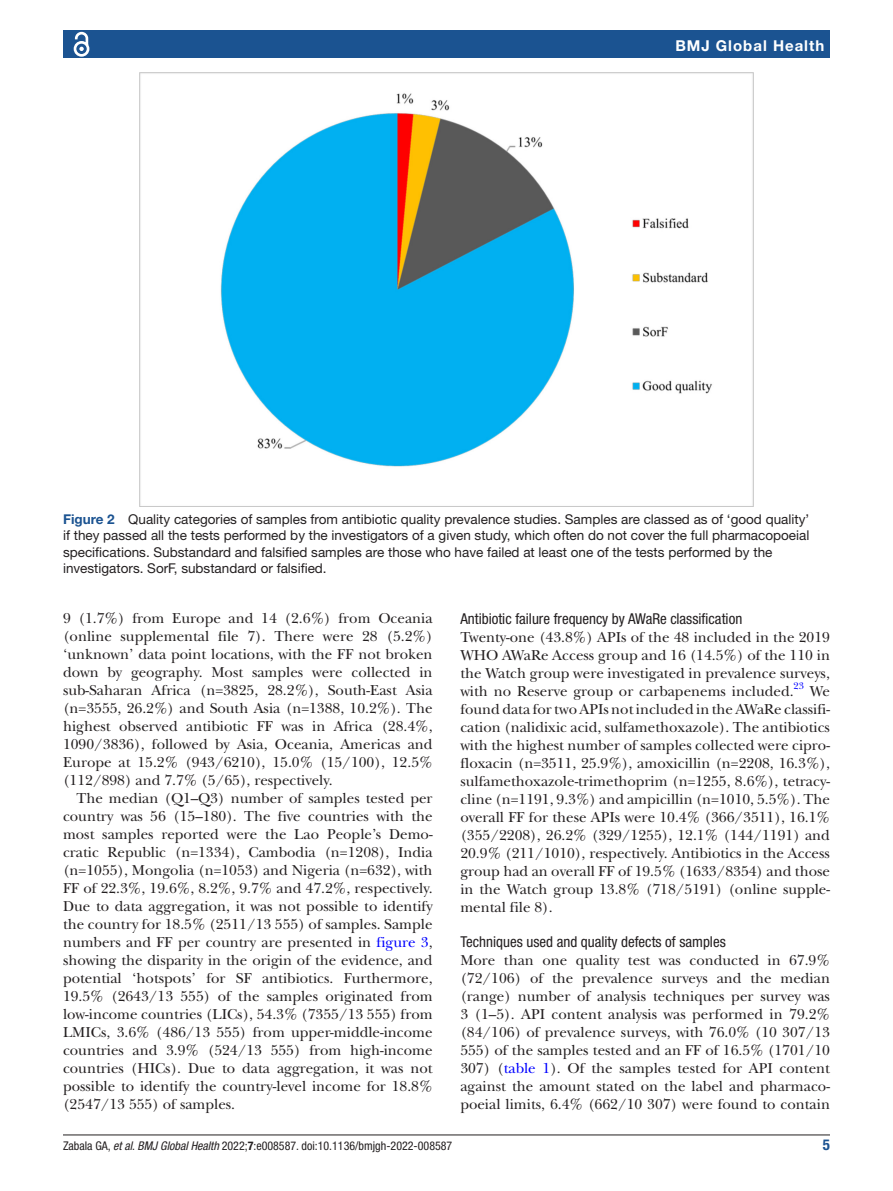
<style>
.page{position:relative;width:893px;height:1191px;background:#fff}
.page>*{position:absolute;margin:0;border:0;box-sizing:border-box;transform-origin:0 0}
.t1{font:15px/18px "New Baskerville";color:#231f20;text-align:justify}
.t2{font:condensed 15px "Helvetica Neue LT Std";color:#231f20}
.t3{font:700 15px "Helvetica Neue LT Std";letter-spacing:.065em;color:#fff}
.t4{font:700 condensed 15px "Helvetica Neue LT Std";color:#1b5391}
.t5{font:13.5px/16.2px "Helvetica Neue LT Std";color:#231f20}
.t6{font:condensed 12px "Helvetica Neue LT Std";color:#231f20}
.t7{font:9.9px "New Baskerville";color:#00f}
.s1{font-weight:700;color:#1b5391}
.s2{color:#00f}
.s3{font-style:italic}
.s4{font-weight:700}
</style>
<div class="page">
<hr style="left:63px;top:1134px;width:767px;height:1px;background:#231f20">
<div style="left:63px;top:31px;width:767px;height:27px;background:#1b5391"></div>
<svg style="left:73px;top:31px;width:17px;height:26px"></svg>
<img style="left:140px;top:73px;width:613px;height:433px">
<p class="t3" style="left:675px;top:36px;width:150px">BMJ Global Health</p>
<p class="t5" style="left:63px;top:511px;width:748px"><span class="s1">Figure 2</span> Quality categories of samples from antibiotic quality prevalence studies. Samples are classed as of ‘good quality’ if they passed all the tests performed by the investigators of a given study, which often do not cover the full pharmacopoeial specifications. Substandard and falsified samples are those who have failed at least one of the tests performed by the investigators. SorF, substandard or falsified.</p>
<p class="t1" style="left:63px;top:609px;width:371px">9 (1.7%) from Europe and 14 (2.6%) from Oceania (online supplemental file 7). There were 28 (5.2%) ‘unknown’ data point locations, with the FF not broken down by geography. Most samples were collected in sub-Saharan Africa (n=3825, 28.2%), South-East Asia (n=3555, 26.2%) and South Asia (n=1388, 10.2%). The highest observed antibiotic FF was in Africa (28.4%, 1090/3836), followed by Asia, Oceania, Americas and Europe at 15.2% (943/6210), 15.0% (15/100), 12.5% (112/898) and 7.7% (5/65), respectively.</p>
<p class="t1" style="left:63px;top:789px;width:371px;text-indent:14px">The median (Q1–Q3) number of samples tested per country was 56 (15–180). The five countries with the most samples reported were the Lao People’s Demo&shy;cratic Republic (n=1334), Cambodia (n=1208), India (n=1055), Mongolia (n=1053) and Nigeria (n=632), with FF of 22.3%, 19.6%, 8.2%, 9.7% and 47.2%, respectively.<br>Due to data aggregation, it was not possible to identify the country for 18.5% (2511/13 555) of samples. Sample numbers and FF per country are presented in <span class="s2">figure 3</span>, showing the disparity in the origin of the evidence, and potential ‘hotspots’ for SF antibiotics. Furthermore, 19.5% (2643/13 555) of the samples originated from low-income countries (LICs), 54.3% (7355/13 555) from LMICs, 3.6% (486/13 555) from upper-middle-income countries and 3.9% (524/13 555) from high-income countries (HICs). Due to data aggregation, it was not possible to identify the country-level income for 18.8% (2547/13 555) of samples.</p>
<p class="t2" style="left:460px;top:610px;width:283px">Antibiotic failure frequency by AWaRe classification</p>
<p class="t1" style="left:460px;top:628px;width:371px">Twenty-one (43.8%) APIs of the 48 included in the 2019<br>WHO AWaRe Access group and 16 (14.5%) of the 110 in the Watch group were investigated in prevalence surveys, with no Reserve group or carbapenems included.</p>
<p class="t7" style="left:794px;top:680px;width:12px">23</p>
<p class="t1" style="left:460px;top:682px;width:371px;text-indent:349px">We found data for two APIs not included in the AWaRe classifi&shy;cation (nalidixic acid, sulfamethoxazole). The antibiotics with the highest number of samples collected were cipro&shy;floxacin (n=3511, 25.9%), amoxicillin (n=2208, 16.3%), sulfamethoxazole-trimethoprim (n=1255, 8.6%), tetracy&shy;cline (n=1191, 9.3%) and ampicillin (n=1010, 5.5%). The overall FF for these APIs were 10.4% (366/3511), 16.1% (355/2208), 26.2% (329/1255), 12.1% (144/1191) and 20.9% (211/1010), respectively. Antibiotics in the Access group had an overall FF of 19.5% (1633/8354) and those in the Watch group 13.8% (718/5191) (online supple&shy;mental file 8).</p>
<p class="t2" style="left:460px;top:933px;width:267px">Techniques used and quality defects of samples</p>
<p class="t1" style="left:460px;top:951px;width:371px">More than one quality test was conducted in 67.9% (72/106) of the prevalence surveys and the median (range) number of analysis techniques per survey was 3 (1–5). API content analysis was performed in 79.2% (84/106) of prevalence surveys, with 76.0% (10 307/13<br>555) of the samples tested and an FF of 16.5% (1701/10<br>307) (<span class="s2">table 1</span>). Of the samples tested for API content against the amount stated on the label and pharmaco&shy;poeial limits, 6.4% (662/10 307) were found to contain</p>
<p class="t6" style="left:63px;top:1138px;width:391px">Zabala GA, <span class="s3">et al</span>. <span class="s3">BMJ Global Health</span> 2022;<span class="s4">7</span>:e008587. doi:10.1136/bmjgh-2022-008587</p>
<p class="t4" style="left:823px;top:1135px;width:9px">5</p>
</div>
